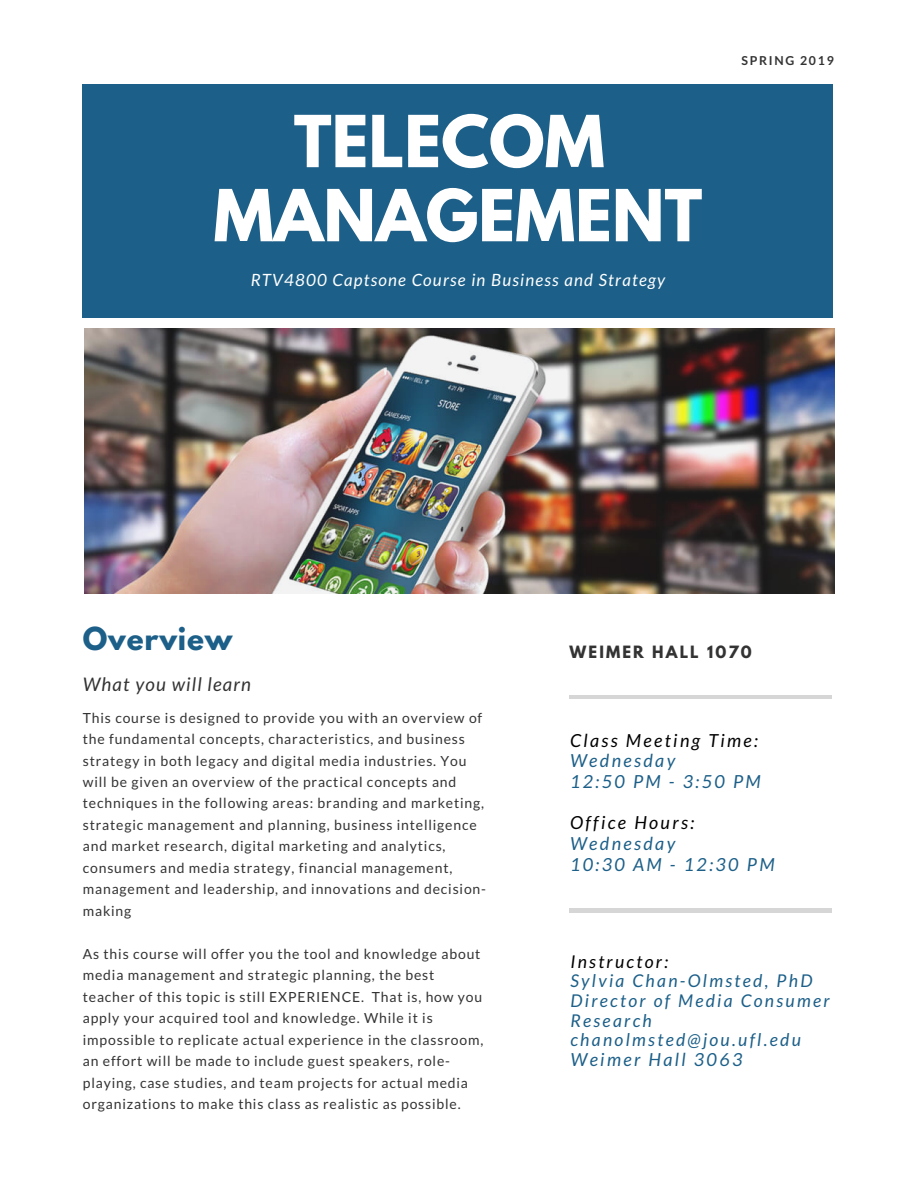
<style>
.page{position:relative;width:918px;height:1188px;background:#fff}
.page>*{position:absolute;margin:0;border:0;box-sizing:border-box;transform-origin:0 0}
.t1{font:700 63.45px/74.1px "League Spartan";color:#fff;text-align:center}
.t2{font:700 28.05px "League Spartan";letter-spacing:.03em;color:#1c5f88}
.t3{font:italic 18.75px "Lato";letter-spacing:.06em;color:#333}
.t4{font:italic 18px/20.7px "Lato";letter-spacing:.13em;color:#1c5f88}
.t5{font:italic 18px "Lato";letter-spacing:.13em;color:#000}
.t6{font:italic 17.55px/19.6px "Lato";letter-spacing:.13em;color:#1c5f88}
.t7{font:italic 17.55px "Lato";letter-spacing:.13em;color:#000}
.t8{font:italic 16.95px "Lato";letter-spacing:.07em;color:#fff}
.t9{font:700 15px "League Spartan";letter-spacing:.14em;color:#333}
.t10{font:13.95px/21.5px "Lato";letter-spacing:.06em;color:#333}
.t11{font:700 12.3px "Lato";letter-spacing:.14em;color:#333}
</style>
<div class="page">
<img style="left:84px;top:328px;width:750px;height:266px">
<div style="left:83px;top:85px;width:750px;height:233px;background:#1c5f88"></div>
<hr style="left:570px;top:909px;width:262px;height:3px;background:#333">
<hr style="left:570px;top:695px;width:262px;height:4px;background:#d6d6d6">
<h1 class="t1" style="left:214px;top:113px;width:490px">TELECOM<br>MANAGEMENT</h1>
<p class="t8" style="left:251px;top:269px;width:416px">RTV4800 Captsone Course in Business and Strategy</p>
<p class="t11" style="left:741px;top:53px;width:94px">SPRING 2019</p>
<h2 class="t2" style="left:83px;top:625px;width:151px">Overview</h2>
<h3 class="t3" style="left:83px;top:673px;width:170px">What you will learn</h3>
<p class="t10" style="left:83px;top:706px;width:405px">This course is designed to provide you with an overview of the fundamental concepts, characteristics, and business strategy in both legacy and digital media industries. You will be given an overview of the practical concepts and techniques in the following areas: branding and marketing, strategic management and planning, business intelligence and market research, digital marketing and analytics, consumers and media strategy, financial management, management and leadership, and innovations and decision&shy;making</p>
<p class="t10" style="left:83px;top:943px;width:402px">As this course will offer you the tool and knowledge about media management and strategic planning, the best teacher of this topic is still EXPERIENCE. That is, how you apply your acquired tool and knowledge. While it is impossible to replicate actual experience in the classroom, an effort will be made to include guest speakers, role&shy;playing, case studies, and team projects for actual media organizations to make this class as realistic as possible.</p>
<p class="t9" style="left:570px;top:645px;width:184px">WEIMER HALL 1070</p>
<p class="t5" style="left:570px;top:729px;width:190px">Class Meeting Time:</p>
<p class="t4" style="left:570px;top:750px;width:192px">Wednesday<br>12:50 PM - 3:50 PM</p>
<p class="t5" style="left:570px;top:811px;width:126px">Office Hours:</p>
<p class="t4" style="left:570px;top:833px;width:206px">Wednesday<br>10:30 AM - 12:30 PM</p>
<p class="t7" style="left:570px;top:950px;width:99px">Instructor:</p>
<p class="t6" style="left:570px;top:971px;width:261px">Sylvia Chan-Olmsted, PhD<br>Director of Media Consumer<br>Research chanolmsted@jou.ufl.edu</p>
<p class="t4" style="left:570px;top:1049px;width:174px">Weimer Hall 3063</p>
</div>
